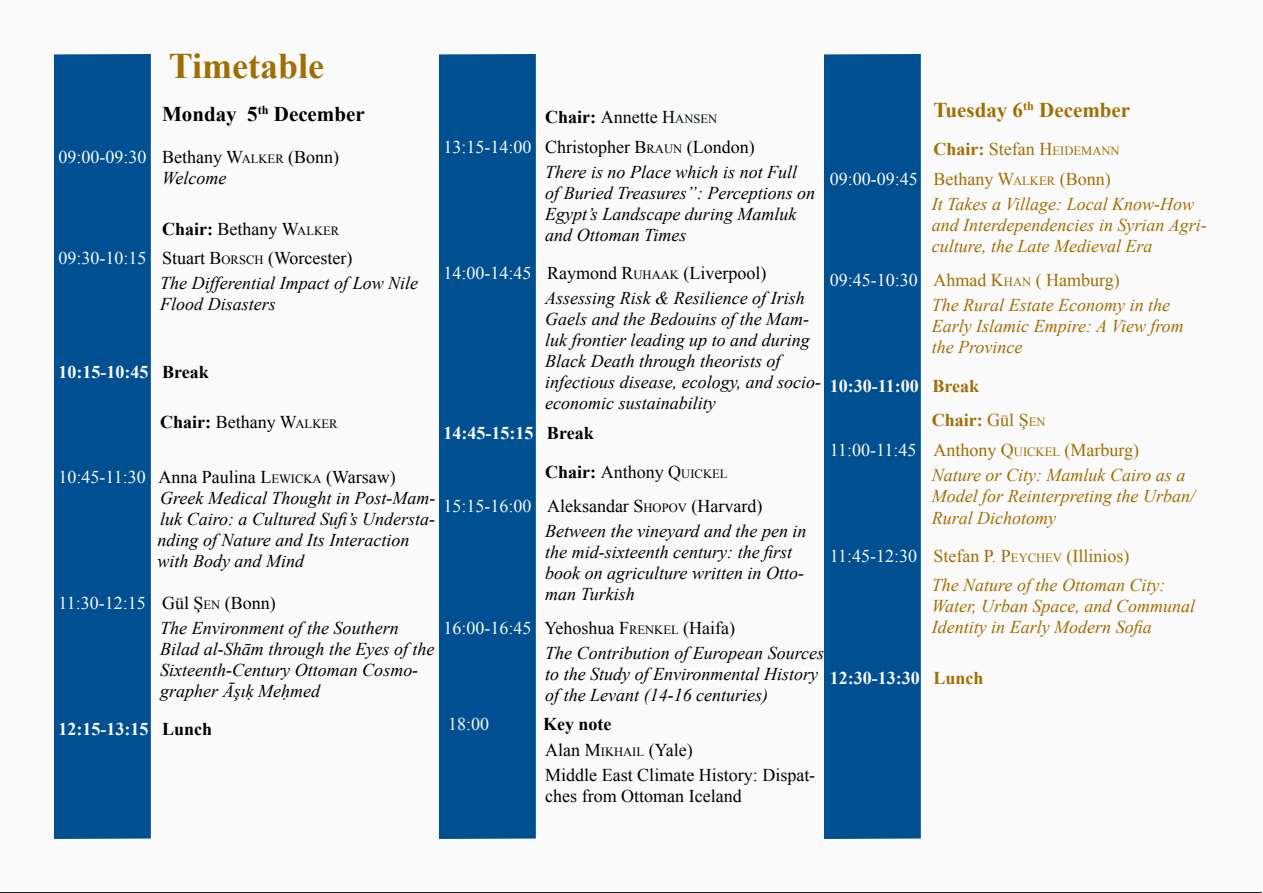
<style>
.page{position:relative;width:1263px;height:893px;background:#fff}
.page>*{position:absolute;margin:0;border:0;box-sizing:border-box;transform-origin:0 0}
.t1{font:700 36px "Times New Roman";color:#a06f03}
.t2{font:700 21px "Times New Roman";color:#a06f03}
.t3{font:700 21px "Times New Roman";color:#000}
.t4{font:italic 18px/21px "Times New Roman";color:#000}
.t5{font:18px/21px "Times New Roman";color:#000}
.t6{font:italic 18px/21px "Times New Roman";color:#a06f03}
.t7{font:18px "Times New Roman";color:#a06f03}
.t8{font:700 18px "Times New Roman";color:#fafafa}
.t9{font:18px "Times New Roman";color:#fafafa}
.t10{font:18px "Times New Roman";color:#040703}
.t11{font:18px "Times New Roman";color:#000403}
.t12{font:700 18px "Times New Roman";color:#a06f03}
.t13{font:700 18px "Times New Roman";color:#000}
.t14{font:12.6px "Times New Roman";color:#a06f03}
.s1{color:#fafafa}
.s2{font-style:inherit}
.s3{font-size:12.6px}
.s4{font-weight:700}
.s5{color:#000}
.s6{font-size:12.6px;color:#000}
.s7{font-weight:700;font-size:18px}
.s8{font-size:18px}
.s9{color:#a06f03}
.s10{font-weight:400}
.s11{font-weight:400;font-size:12.6px}
.s12{font-weight:700;color:#000}
.s13{color:#000a0b}
.s14{font-size:12.6px;color:#000a0b}
</style>
<div class="page">
<div style="left:1px;top:1px;width:1261px;height:891px;background:#fafafa"></div>
<hr style="left:1262px;top:1px;width:1px;height:892px;background:#fafafa">
<div style="left:54px;top:54px;width:97px;height:785px;background:#005091"></div>
<div style="left:439px;top:54px;width:97px;height:785px;background:#005091"></div>
<div style="left:824px;top:54px;width:97px;height:785px;background:#005091"></div>
<p class="t1" style="left:169px;top:41px;width:157px">Timetable</p>
<p class="t3" style="left:162px;top:99px;width:204px">Monday 5<sup>th</sup> December</p>
<p class="t5" style="left:58px;top:146px;width:282px"><span class="s1">09:00-09:30</span> Bethany <span class="s2">W</span><span class="s3">ALKER</span> (Bonn)</p>
<p class="t4" style="left:162px;top:167px;width:66px">Welcome</p>
<p class="t5" style="left:162px;top:218px;width:179px"><span class="s4">Chair:</span> Bethany <span class="s2">W</span><span class="s3">ALKER</span></p>
<p class="t5" style="left:58px;top:247px;width:296px"><span class="s1">09:30-10:15</span> Stuart <span class="s2">B</span><span class="s3">ORSCH</span> (Worcester)</p>
<p class="t4" style="left:160px;top:272px;width:259px">The Differential Impact of Low Nile<br>Flood Disasters</p>
<p class="t8" style="left:58px;top:359px;width:152px">10:15-10:45 <span class="s5">Break</span></p>
<p class="t5" style="left:160px;top:411px;width:179px"><span class="s4">Chair:</span> Bethany <span class="s2">W</span><span class="s3">ALKER</span></p>
<p class="t5" style="left:58px;top:466px;width:339px"><span class="s1">10:45-11:30</span> Anna Paulina <span class="s2">L</span><span class="s3">EWICKA</span> (Warsaw)</p>
<p class="t4" style="left:160px;top:487px;width:277px">Greek Medical Thought in Post-Mam&shy;luk Cairo: a Cultured Sufi’s Understa-</p>
<p class="t4" style="left:158px;top:529px;width:253px">nding of Nature and Its Interaction</p>
<p class="t4" style="left:158px;top:550px;width:148px">with Body and Mind</p>
<p class="t9" style="left:58px;top:591px;width:219px">11:30-12:15 <span class="s5">Gül</span> <span class="s5">Ş</span><span class="s6">EN</span> <span class="s5">(Bonn)</span></p>
<p class="t4" style="left:160px;top:617px;width:276px">The Environment of the Southern<br>Bilad al-Shām through the Eyes of the<br>Sixteenth-Century Ottoman Cosmo&shy;grapher Āşıḳ Meḥmed</p>
<p class="t8" style="left:58px;top:717px;width:155px">12:15-13:15 <span class="s5">Lunch</span></p>
<p class="t2" style="left:933px;top:96px;width:198px">Tuesday 6<sup>th</sup> December</p>
<p class="t14" style="left:933px;top:143px;width:188px"><span class="s7">Chair:</span> <span class="s8">Stefan</span> <span class="s8">H</span>EIDEMANN</p>
<p class="t7" style="left:830px;top:167px;width:282px"><span class="s1">09:00-09:45</span> Bethany <span class="s2">W</span><span class="s3">ALKER</span> (Bonn)</p>
<p class="t6" style="left:932px;top:193px;width:276px">It Takes a Village: Local Know-How and Interdependencies in Syrian Agri&shy;culture, the Late Medieval Era</p>
<p class="t7" style="left:830px;top:268px;width:291px"><span class="s1">09:45-10:30</span> Ahmad <span class="s2">K</span><span class="s3">HAN</span> <span class="s2">(</span> Hamburg<span class="s2">)</span></p>
<p class="t6" style="left:932px;top:294px;width:254px">The Rural Estate Economy in the<br>Early Islamic Empire: A View from the Province</p>
<p class="t8" style="left:830px;top:373px;width:151px">10:30-11:00 <span class="s9">Break</span></p>
<p class="t12" style="left:932px;top:408px;width:115px">Chair: <span class="s10">Gül</span> <span class="s10">Ş</span><span class="s11">EN</span></p>
<p class="t7" style="left:830px;top:437px;width:311px"><span class="s1">11:00-11:45</span> Anthony <span class="s2">Q</span><span class="s3">UICKEL</span> (Marburg)</p>
<p class="t6" style="left:932px;top:464px;width:265px">Nature or City: Mamluk Cairo as a<br>Model for Reinterpreting the Urban/<br>Rural Dichotomy</p>
<p class="t7" style="left:830px;top:543px;width:301px"><span class="s1">11:45-12:30</span> Stefan P. <span class="s2">P</span><span class="s3">EYCHEV</span> (Illinios)</p>
<p class="t6" style="left:932px;top:574px;width:265px">The Nature of the Ottoman City:<br>Water, Urban Space, and Communal<br>Identity in Early Modern Sofia</p>
<p class="t8" style="left:830px;top:665px;width:155px">12:30-13:30 <span class="s9">Lunch</span></p>
<p class="t11" style="left:545px;top:105px;width:173px"><span class="s12">Chair:</span> Annette <span class="s13">H</span><span class="s14">ANSEN</span></p>
<p class="t5" style="left:443px;top:136px;width:313px"><span class="s1">13:15-14:00</span> Christopher <span class="s2">B</span><span class="s3">RAUN</span> (London)</p>
<p class="t4" style="left:545px;top:161px;width:271px">There is no Place which is not Full of Buried Treasures”: Perceptions on<br>Egypt’s Landscape during Mamluk and Ottoman Times</p>
<p class="t5" style="left:443px;top:262px;width:324px"><span class="s1">14:00-14:45</span> Raymond <span class="s2">R</span><span class="s3">UHAAK</span> (Liverpool)</p>
<p class="t4" style="left:545px;top:287px;width:277px">Assessing Risk &amp; Resilience of Irish Gaels and the Bedouins of the Mam&shy;luk frontier leading up to and during Black Death through theorists of infectious disease, ecology, and socio&shy;economic sustainability</p>
<p class="t8" style="left:443px;top:421px;width:152px">14:45-15:15 <span class="s5">Break</span></p>
<p class="t10" style="left:545px;top:460px;width:184px"><span class="s12">Chair:</span> Anthony <span class="s2">Q</span><span class="s3">UICKEL</span></p>
<p class="t5" style="left:443px;top:495px;width:320px"><span class="s1">15:15-16:00</span> Aleksandar <span class="s2">S</span> <span class="s3">HOPOV</span> (Harvard)</p>
<p class="t4" style="left:545px;top:520px;width:263px">Between the vineyard and the pen in the mid-sixteenth century: the first book on agriculture written in Otto&shy;man Turkish</p>
<p class="t5" style="left:443px;top:617px;width:293px"><span class="s1">16:00-16:45</span> Yehoshua <span class="s2">F</span><span class="s3">RENKEL</span> (Haifa)</p>
<p class="t4" style="left:545px;top:642px;width:280px">The Contribution of European Sources to the Study of Environmental History of the Levant (14-16 centuries)</p>
<p class="t9" style="left:448px;top:712px;width:43px">18:00</p>
<p class="t13" style="left:543px;top:712px;width:70px">Key note</p>
<p class="t5" style="left:545px;top:739px;width:149px">Alan <span class="s2">M</span><span class="s3">IKHAIL</span> (Yale)</p>
<p class="t5" style="left:545px;top:764px;width:271px">Middle East Climate History: Dispat&shy;ches from Ottoman Iceland</p>
</div>
